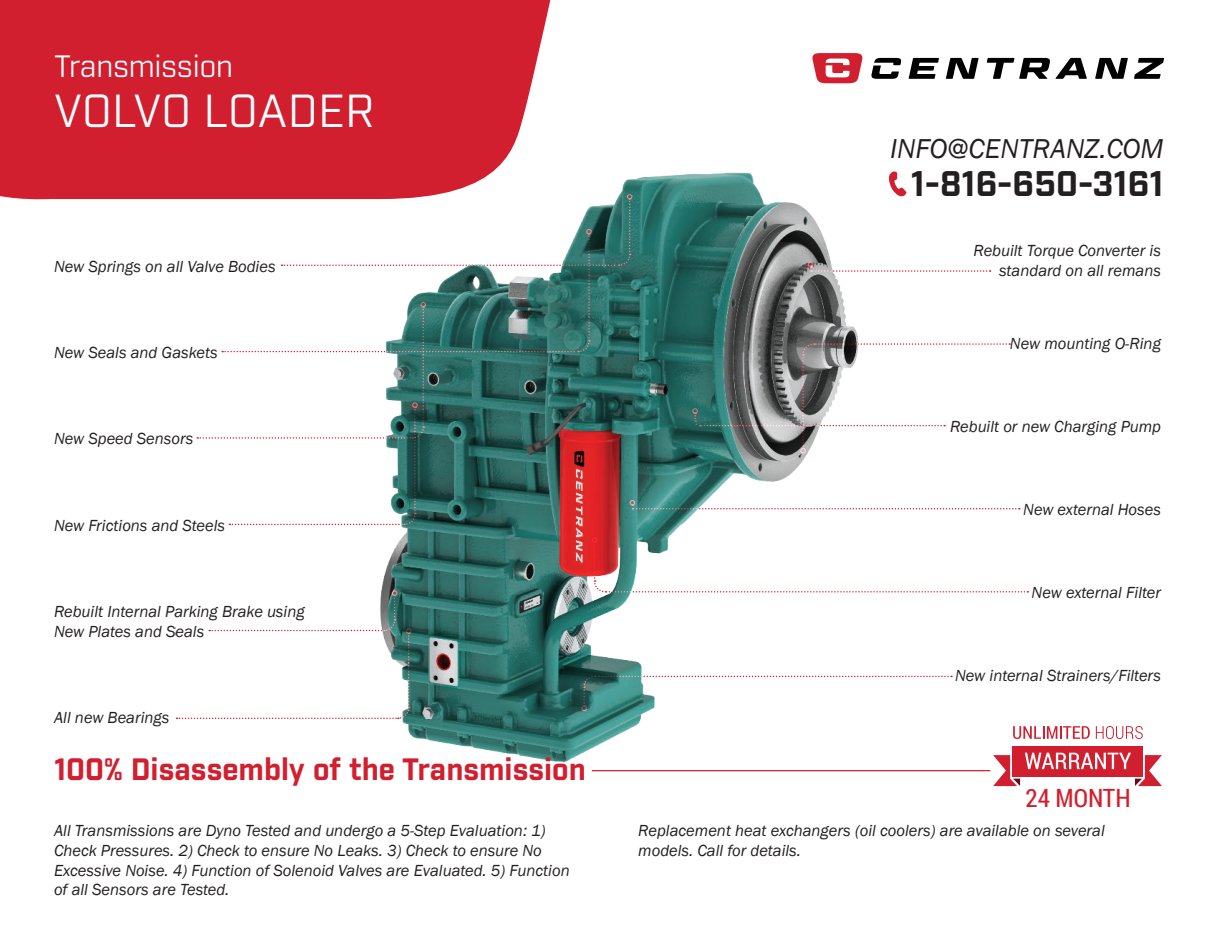
<style>
.page{position:relative;width:1215px;height:945px;background:#fff}
.page>*{position:absolute;margin:0;border:0;box-sizing:border-box;transform-origin:0 0}
.t1{font:45px "Industry";color:#fff}
.t2{font:700 34.65px "Industry";color:#231f20}
.t3{font:700 30px "Industry";color:#d21f2f}
.t4{font:30px "Industry";color:#fff}
.t5{font:italic 28.05px "Franklin Gothic";color:#231f20}
.t6{font:25.2px "Roboto Condensed";color:#d21f2f}
.t7{font:italic 16.5px/19.8px "Franklin Gothic";color:#231f20}
</style>
<div class="page">
<div style="left:0;top:0;width:551px;height:200px;background:#d21f2f"></div>
<img style="left:298px;top:139px;width:649px;height:633px">
<svg style="left:812px;top:53px;width:50px;height:30px"></svg>
<svg style="left:909px;top:58px;width:30px;height:21px"></svg>
<svg style="left:946px;top:58px;width:33px;height:21px"></svg>
<svg style="left:987px;top:58px;width:100px;height:21px"></svg>
<svg style="left:1095px;top:58px;width:33px;height:21px"></svg>
<svg style="left:1134px;top:58px;width:30px;height:21px"></svg>
<svg style="left:871px;top:58px;width:30px;height:21px"></svg>
<div style="left:1013px;top:746px;width:130px;height:31px;background:#d21f2f"></div>
<svg style="left:993px;top:753px;width:169px;height:33px"></svg>
<svg style="left:1013px;top:726px;width:77px;height:13px"></svg>
<svg style="left:1096px;top:726px;width:47px;height:13px"></svg>
<svg style="left:592px;top:537px;width:436px;height:56px"></svg>
<svg style="left:581px;top:675px;width:371px;height:36px"></svg>
<hr style="left:592px;top:770px;width:398px;height:1px;background:#d21f2f">
<svg style="left:177px;top:590px;width:234px;height:130px"></svg>
<svg style="left:197px;top:171px;width:823px;height:355px"></svg>
<h3 class="t4" style="left:54px;top:49px;width:181px">Transmission</h3>
<h1 class="t1" style="left:54px;top:85px;width:322px">VOLVO LOADER</h1>
<p class="t7" style="left:54px;top:257px;width:223px">New Springs on all Valve Bodies</p>
<p class="t7" style="left:54px;top:344px;width:165px">New Seals and Gaskets</p>
<p class="t7" style="left:54px;top:430px;width:141px">New Speed Sensors</p>
<p class="t7" style="left:54px;top:516px;width:173px">New Frictions and Steels</p>
<p class="t7" style="left:54px;top:603px;width:252px">Rebuilt Internal Parking Brake using<br>New Plates and Seals</p>
<p class="t7" style="left:54px;top:709px;width:117px">All new Bearings</p>
<h3 class="t3" style="left:54px;top:758px;width:533px">100% Disassembly of the Transmission</h3>
<h3 class="t5" style="left:890px;top:137px;width:275px">INFO@CENTRANZ.COM</h3>
<h2 class="t2" style="left:911px;top:164px;width:255px">1-816-650-3161</h2>
<p class="t7" style="left:974px;top:242px;width:189px;text-align:right">Rebuilt Torque Converter is standard on all remans</p>
<p class="t7" style="left:1010px;top:335px;width:153px">New mounting O-Ring</p>
<p class="t7" style="left:950px;top:418px;width:212px">Rebuilt or new Charging Pump</p>
<p class="t7" style="left:1023px;top:501px;width:139px">New external Hoses</p>
<p class="t7" style="left:1032px;top:584px;width:131px">New external Filter</p>
<p class="t7" style="left:955px;top:667px;width:207px">New internal Strainers/Filters</p>
<h3 class="t6" style="left:1025px;top:783px;width:107px">24 MONTH</h3>
<p class="t7" style="left:54px;top:821px;width:517px">All Transmissions are Dyno Tested and undergo a 5-Step Evaluation: 1)<br>Check Pressures. 2) Check to ensure No Leaks. 3) Check to ensure No Excessive Noise. 4) Function of Solenoid Valves are Evaluated. 5) Function of all Sensors are Tested.</p>
<p class="t7" style="left:638px;top:821px;width:468px">Replacement heat exchangers (oil coolers) are available on several models. Call for details.</p>
</div>
